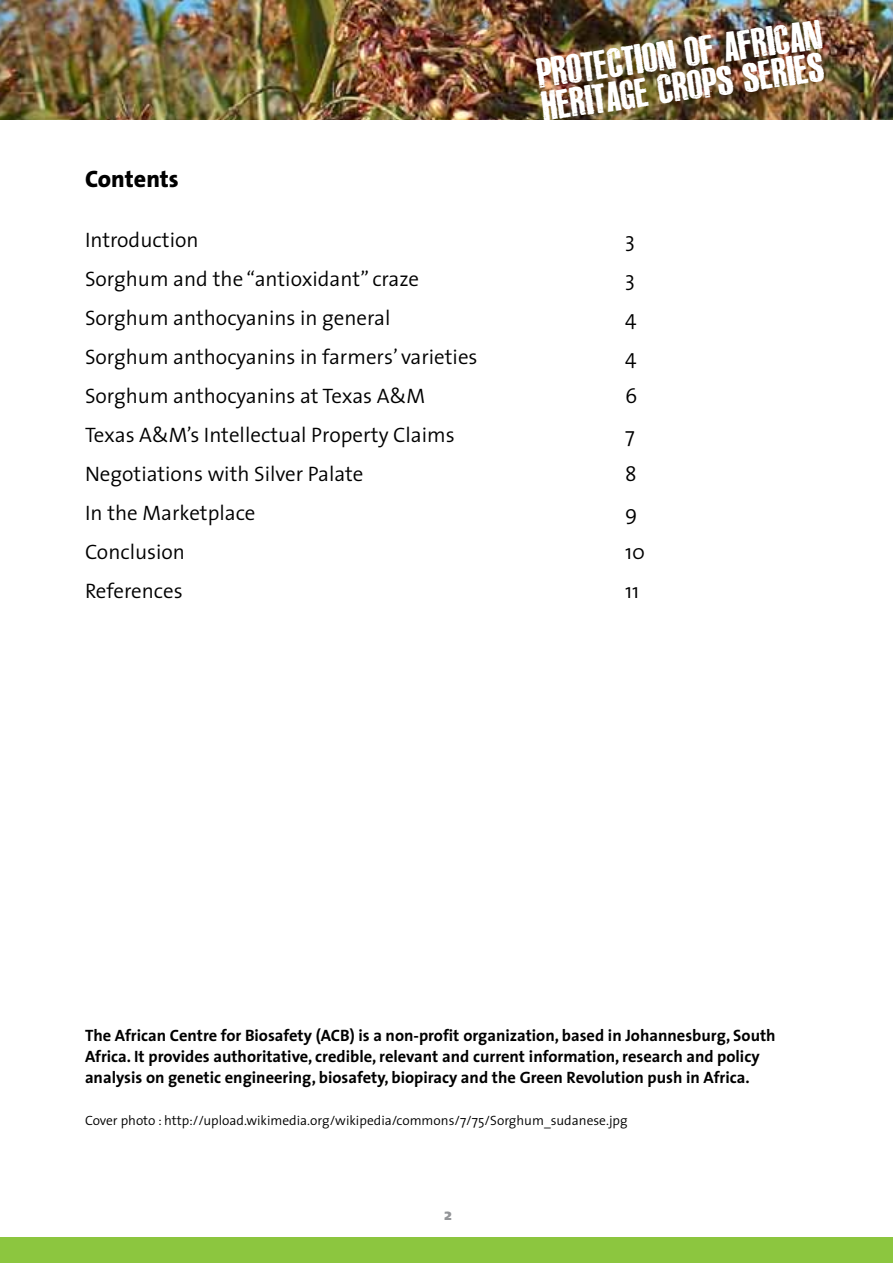
<style>
.page{position:relative;width:893px;height:1263px;background:#fff}
.page>*{position:absolute;margin:0;border:0;box-sizing:border-box;transform-origin:0 0}
.t1{font:34.35px/33px "Canard";color:#fff;scale:1.18 1}
.t2{font:800 24px "The Sans";color:#000}
.t3{font:300 21px "The Sans";color:#000}
.t4{font:700 16.5px/21px "The Sans";color:#000}
.t5{font:300 13.5px "The Sans";color:#000}
.t6{font:900 12px "Frutiger";color:#939598}
</style>
<div class="page">
<div style="left:1px;top:1237px;width:892px;height:26px;background:#8cc63f"></div>
<img style="left:1px;top:0;width:892px;height:119px">
<h2 class="t2" style="left:85px;top:170px;width:95px">Contents</h2>
<h1 class="t1" style="left:535px;top:60px;width:245px;rotate:-8deg">PROTECTION OF AFRICAN<br>HERITAGE CROPS SERIES</h1>
<p class="t3" style="left:85px;top:232px;width:115px">Introduction</p>
<p class="t3" style="left:625px;top:232px;width:11px">3</p>
<p class="t3" style="left:85px;top:271px;width:336px">Sorghum and the “antioxidant” craze</p>
<p class="t3" style="left:625px;top:271px;width:11px">3</p>
<p class="t3" style="left:85px;top:310px;width:307px">Sorghum anthocyanins in general</p>
<p class="t3" style="left:625px;top:310px;width:13px">4</p>
<p class="t3" style="left:85px;top:349px;width:394px">Sorghum anthocyanins in farmers’ varieties</p>
<p class="t3" style="left:625px;top:349px;width:13px">4</p>
<p class="t3" style="left:85px;top:388px;width:342px">Sorghum anthocyanins at Texas A&amp;M</p>
<p class="t3" style="left:625px;top:388px;width:14px">6</p>
<p class="t3" style="left:85px;top:427px;width:371px">Texas A&amp;M’s Intellectual Property Claims</p>
<p class="t3" style="left:625px;top:427px;width:11px">7</p>
<p class="t3" style="left:85px;top:466px;width:280px">Negotiations with Silver Palate</p>
<p class="t3" style="left:625px;top:466px;width:13px">8</p>
<p class="t3" style="left:85px;top:505px;width:172px">In the Marketplace</p>
<p class="t3" style="left:625px;top:505px;width:14px">9</p>
<p class="t3" style="left:85px;top:544px;width:102px">Conclusion</p>
<p class="t3" style="left:625px;top:544px;width:21px">10</p>
<p class="t3" style="left:85px;top:583px;width:99px">References</p>
<p class="t3" style="left:625px;top:583px;width:16px">11</p>
<p class="t4" style="left:85px;top:1027px;width:692px">The African Centre for Biosafety (ACB) is a non-profit organization, based in Johannesburg, South<br>Africa. It provides authoritative, credible, relevant and current information, research and policy analysis on genetic engineering, biosafety, biopiracy and the Green Revolution push in Africa.</p>
<p class="t5" style="left:85px;top:1115px;width:544px">Cover photo : http://upload.wikimedia.org/wikipedia/commons/7/75/Sorghum_sudanese.jpg</p>
<p class="t6" style="left:444px;top:1211px;width:9px">2</p>
</div>
